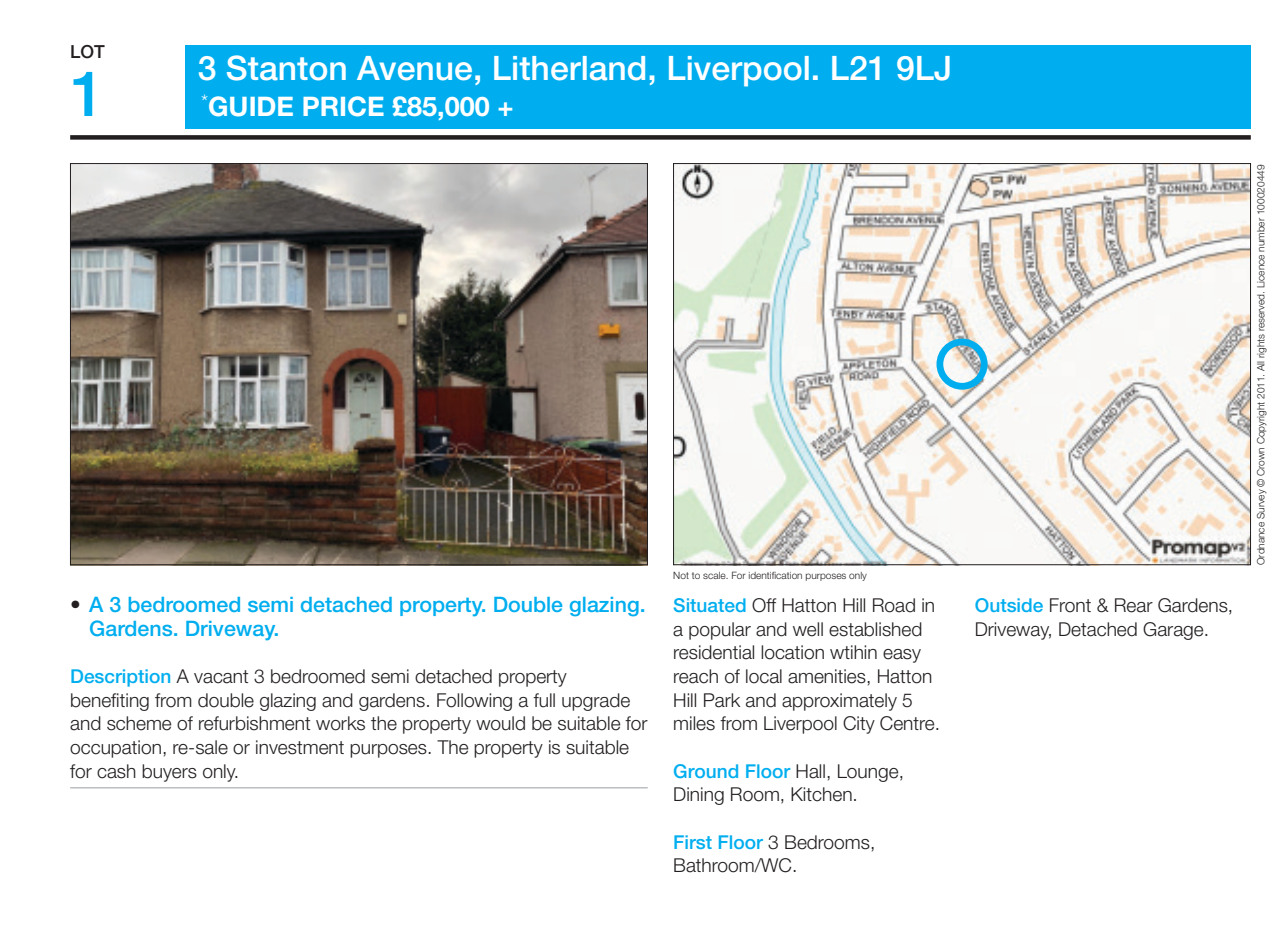
<style>
.page{position:relative;width:1285px;height:931px;background:#fff}
.page>*{position:absolute;margin:0;border:0;box-sizing:border-box;transform-origin:0 0}
.t1{font:500 63px "Helvetica Neue LT Std";color:#00aeef}
.t2{font:500 33.75px "Helvetica Neue LT Std";color:#fff}
.t3{font:700 27px "Helvetica Neue LT Std";color:#fff}
.t4{font:500 21.38px/23.6px "Helvetica Neue LT Std";color:#00aeef}
.t5{font:300 19.12px/23.6px "Helvetica Neue LT Std";color:#231f20}
.t6{font:500 18px "Helvetica Neue LT Std";color:#231f20}
.t7{font:300 10.12px "Helvetica Neue LT Std";color:#231f20}
.s1{color:#231f20}
.s2{font-weight:500;color:#00aeef}
</style>
<div class="page">
<div style="left:185px;top:45px;width:1065px;height:83px;background:#00aeef"></div>
<div style="left:70px;top:135px;width:1180px;height:5px;background:#231f20"></div>
<img style="left:72px;top:165px;width:573px;height:398px">
<img style="left:675px;top:165px;width:573px;height:398px">
<hr style="left:70px;top:787px;width:577px;height:1px;background:#a7a9ac">
<div style="left:936px;top:339px;width:51px;height:51px;border:7px solid #00aeef;border-radius:50%"></div>
<p class="t6" style="left:70px;top:41px;width:36px">LOT</p>
<h1 class="t1" style="left:70px;top:56px;width:37px">1</h1>
<h2 class="t2" style="left:198px;top:48px;width:756px">3 Stanton Avenue, Litherland, Liverpool. L21 9LJ</h2>
<h3 class="t3" style="left:201px;top:90px;width:314px"><sup>*</sup>GUIDE PRICE £85,000 +</h3>
<p class="t7" style="left:673px;top:569px;width:195px">Not to scale. For identification purposes only</p>
<p class="t4" style="left:89px;top:592px;width:557px;text-indent:-19px"><span class="s1">•</span> A 3 bedroomed semi detached property. Double glazing.<br>Gardens. Driveway.</p>
<p class="t5" style="left:70px;top:664px;width:579px"><span class="s2">Description</span> A vacant 3 bedroomed semi detached property benefiting from double glazing and gardens. Following a full upgrade and scheme of refurbishment works the property would be suitable for occupation, re-sale or investment purposes. The property is suitable for cash buyers only.</p>
<p class="t5" style="left:673px;top:593px;width:268px"><span class="s2">Situated</span> Off Hatton Hill Road in a popular and well established residential location wtihin easy reach of local amenities, Hatton<br>Hill Park and approximately 5 miles from Liverpool City Centre.</p>
<p class="t5" style="left:673px;top:758px;width:232px"><span class="s2">Ground Floor</span> Hall, Lounge,<br>Dining Room, Kitchen.</p>
<p class="t5" style="left:673px;top:829px;width:203px"><span class="s2">First Floor</span> 3 Bedrooms,<br>Bathroom/WC .</p>
<p class="t5" style="left:974px;top:593px;width:260px"><span class="s2">Outside</span> Front &amp; Rear Gardens,<br>Driveway, Detached Garage.</p>
<p class="t7" style="left:1254px;top:565px;width:402px;rotate:-90deg">Ordnance Survey © Crown Copyright 2011. All rights reserved. Licence number 100020449</p>
</div>
